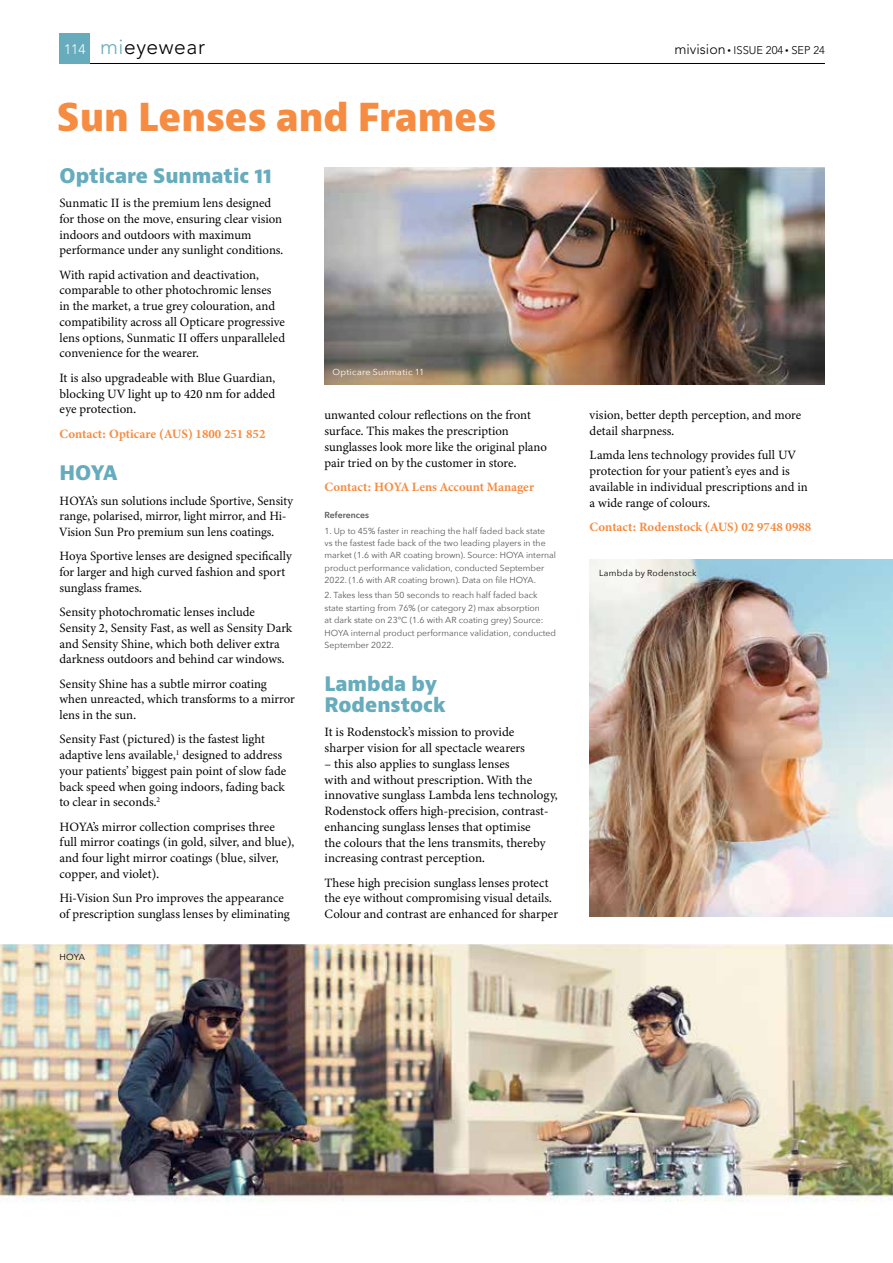
<style>
.page{position:relative;width:893px;height:1263px;background:#fff}
.page>*{position:absolute;margin:0;border:0;box-sizing:border-box;transform-origin:0 0}
.t1{font:800 37.5px "Bernino Sans";color:#f68c41;scale:.95 1}
.t2{font:300 21px "Avenir LT Std";letter-spacing:.025em;color:#000}
.t3{font:800 19.5px/21.5px "Bernino Sans";color:#66acbc}
.t4{font:12.75px/15.8px "Minion 3";color:#000}
.t5{font:700 12.75px "Minion 3";color:#f68c41}
.t6{font:300 11.1px "Avenir LT Std";color:#000}
.t7{font:8.7px/12.3px "Avenir Next";color:#58595b}
.t8{font:8.7px "Avenir Next";letter-spacing:.03em;color:#000}
.t9{font:8.7px "Avenir Next";letter-spacing:.03em;color:#fff}
.t10{font:600 8.7px "Avenir Next";color:#58595b}
.s1{font-size:13.8px;color:#fff}
.s2{color:#66acbc}
.s3{font-size:14.1px}
.s4{font-size:7.05px}
</style>
<div class="page">
<hr style="left:60px;top:63px;width:765px;height:1px;background:#000">
<div style="left:60px;top:33px;width:30px;height:31px;background:#66acbc"></div>
<img style="left:325px;top:167px;width:500px;height:218px">
<img style="left:0;top:944px;width:893px;height:258px">
<img style="left:590px;top:559px;width:303px;height:357px">
<h2 class="t2" style="left:64px;top:34px;width:142px"><span class="s1">114</span> <span class="s2">mi</span>eyewear</h2>
<p class="t6" style="left:674px;top:44px;width:152px"><span class="s3">mivision</span> <span class="s4">•</span> ISSUE 204 <span class="s4">•</span> SEP 24</p>
<h1 class="t1" style="left:57px;top:92px;width:464px">Sun Lenses and Frames</h1>
<h3 class="t3" style="left:60px;top:165px;width:214px">Opticare Sunmatic 11</h3>
<p class="t4" style="left:60px;top:195px;width:225px">Sunmatic II is the premium lens designed for those on the move, ensuring clear vision indoors and outdoors with maximum performance under any sunlight conditions.</p>
<p class="t4" style="left:60px;top:267px;width:227px">With rapid activation and deactivation, comparable to other photochromic lenses<br>in the market, a true grey colouration, and compatibility across all Opticare progressive lens options, Sunmatic II offers unparalleled convenience for the wearer.</p>
<p class="t4" style="left:60px;top:370px;width:217px;text-align:justify">It is also upgradeable with Blue Guardian, blocking UV light up to 420 nm for added eye protection.</p>
<p class="t5" style="left:60px;top:424px;width:207px">Contact: Opticare (AUS) 1800 251 852</p>
<h3 class="t3" style="left:60px;top:463px;width:60px">HOYA</h3>
<p class="t4" style="left:60px;top:492px;width:235px">HOYA’s sun solutions include Sportive, Sensity range, polarised, mirror, light mirror, and Hi-<br>Vision Sun Pro premium sun lens coatings.</p>
<p class="t4" style="left:60px;top:548px;width:234px">Hoya Sportive lenses are designed specifically for larger and high curved fashion and sport sunglass frames.</p>
<p class="t4" style="left:60px;top:604px;width:234px">Sensity photochromatic lenses include Sensity 2, Sensity Fast, as well as Sensity Dark and Sensity Shine, which both deliver extra darkness outdoors and behind car windows.</p>
<p class="t4" style="left:60px;top:675px;width:237px">Sensity Shine has a subtle mirror coating when unreacted, which transforms to a mirror lens in the sun.</p>
<p class="t4" style="left:60px;top:731px;width:228px">Sensity Fast (pictured) is the fastest light adaptive lens available,<sup>1</sup> designed to address your patients’ biggest pain point of slow fade back speed when going indoors, fading back to clear in seconds.<sup>2</sup></p>
<p class="t4" style="left:60px;top:818px;width:236px">HOYA’s mirror collection comprises three full mirror coatings (in gold, silver, and blue), and four light mirror coatings (blue, silver, copper, and violet).</p>
<p class="t4" style="left:60px;top:890px;width:232px">Hi-Vision Sun Pro improves the appearance of prescription sunglass lenses by eliminating</p>
<p class="t9" style="left:332px;top:365px;width:94px">Opticare Sunmatic 11</p>
<p class="t4" style="left:325px;top:407px;width:224px">unwanted colour reflections on the front surface. This makes the prescription sunglasses look more like the original plano pair tried on by the customer in store.</p>
<p class="t5" style="left:325px;top:478px;width:211px">Contact: HOYA Lens Account Manager</p>
<p class="t10" style="left:325px;top:508px;width:46px">References</p>
<p class="t7" style="left:325px;top:524px;width:233px">1. Up to 45% faster in reaching the half faded back state<br>vs the fastest fade back of the two leading players in the market (1.6 with AR coating brown). Source: HOYA internal product performance validation, conducted September 2022. (1.6 with AR coating brown). Data on file HOYA.</p>
<p class="t7" style="left:325px;top:589px;width:233px">2. Takes less than 50 seconds to reach half faded back state starting from 76% (or category 2) max absorption<br>at dark state on 23°C (1.6 with AR coating grey) Source:<br>HOYA internal product performance validation, conducted September 2022.</p>
<h3 class="t3" style="left:325px;top:673px;width:123px">Lambda by<br>Rodenstock</h3>
<p class="t4" style="left:325px;top:724px;width:202px">It is Rodenstock’s mission to provide sharper vision for all spectacle wearers</p>
<p class="t4" style="left:325px;top:756px;width:235px">– this also applies to sunglass lenses<br>with and without prescription. With the innovative sunglass Lambda lens technology, Rodenstock offers high-precision, contrast&shy;enhancing sunglass lenses that optimise<br>the colours that the lens transmits, thereby increasing contrast perception.</p>
<p class="t4" style="left:325px;top:875px;width:235px">These high precision sunglass lenses protect the eye without compromising visual details.<br>Colour and contrast are enhanced for sharper</p>
<p class="t8" style="left:59px;top:949px;width:27px">HOYA</p>
<p class="t4" style="left:590px;top:407px;width:213px">vision, better depth perception, and more detail sharpness.</p>
<p class="t4" style="left:590px;top:447px;width:220px">Lamda lens technology provides full UV protection for your patient’s eyes and is available in individual prescriptions and in a wide range of colours.</p>
<p class="t5" style="left:590px;top:518px;width:223px">Contact: Rodenstock (AUS) 02 9748 0988</p>
<p class="t8" style="left:599px;top:565px;width:99px">Lambda by Rodenstock</p>
</div>
